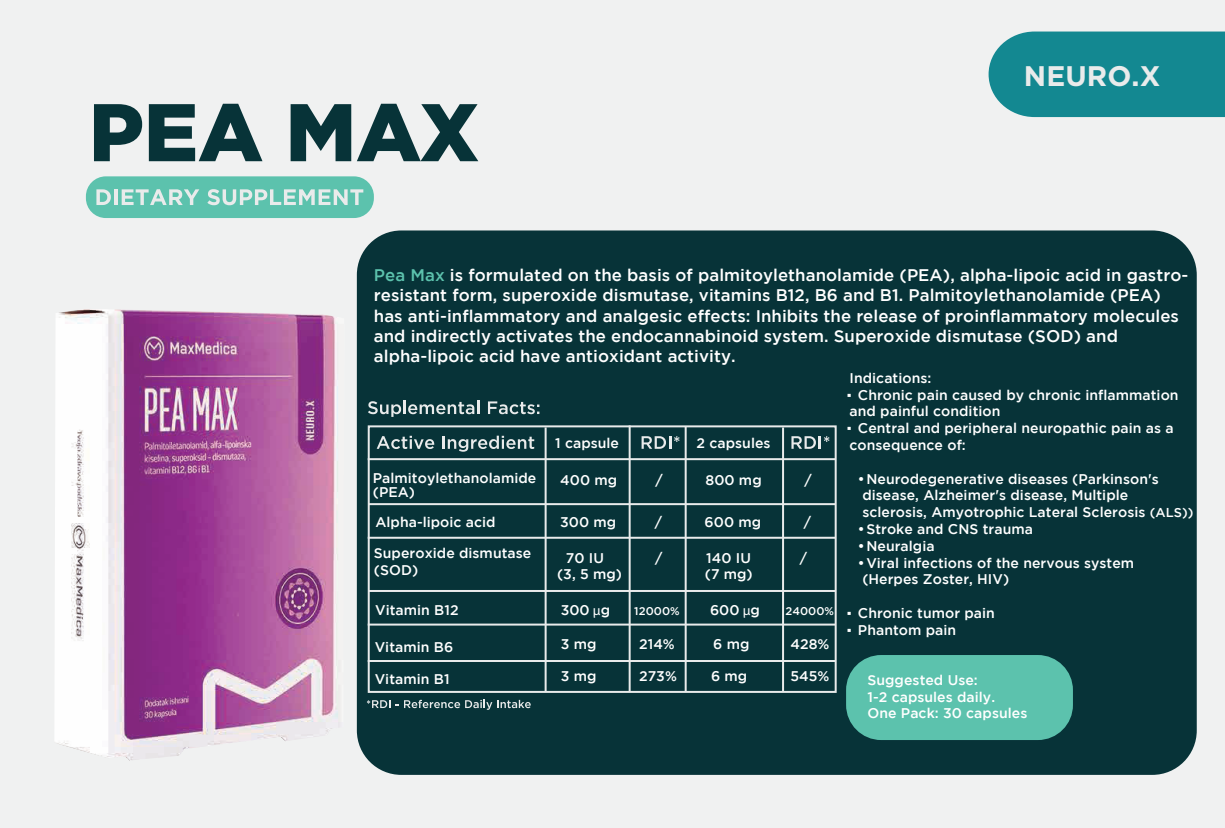
<style>
.page{position:relative;width:1225px;height:828px;background:#f0f1f1}
.page>*{position:absolute;margin:0;border:0;box-sizing:border-box;transform-origin:0 0}
.t1{font:900 81.4px "Gotham";color:#073338}
.t2{font:700 28.2px "Gotham";letter-spacing:.005em;color:#e9ebeb}
.t3{font:500 16.8px/20.2px "Gotham";letter-spacing:.005em;color:#fff}
.t4{font:500 14px/16.8px "Gotham";letter-spacing:.005em;color:#fff}
.t5{font:500 11.2px "Gotham";letter-spacing:.005em;color:#fff}
.s1{color:#5cc2ad}
.s2{font-family:"Times New Roman";font-weight:400}
.s3{font-size:12.8px}
.s4{font-family:"Myriad Pro";font-weight:400}
</style>
<div class="page">
<div style="left:86px;top:176px;width:288px;height:42px;background:#5cc2ad;border-radius:20px"></div>
<svg style="left:96px;top:189px;width:15px;height:16px"></svg>
<hr style="left:114px;top:189px;width:4px;height:16px;background:#e9ebeb">
<svg style="left:122px;top:189px;width:77px;height:16px"></svg>
<svg style="left:207px;top:189px;width:156px;height:16px"></svg>
<div style="left:988px;top:32px;width:237px;height:85px;background:#138891"></div>
<div style="left:357px;top:230px;width:839px;height:545px;background:#073338;border-radius:44px"></div>
<img style="left:55px;top:309px;width:283px;height:451px">
<svg style="left:368px;top:401px;width:111px;height:16px"></svg>
<svg style="left:488px;top:401px;width:51px;height:13px"></svg>
<svg style="left:377px;top:436px;width:57px;height:13px"></svg>
<svg style="left:442px;top:436px;width:92px;height:16px"></svg>
<svg style="left:791px;top:436px;width:38px;height:13px"></svg>
<svg style="left:641px;top:436px;width:38px;height:13px"></svg>
<div style="left:368px;top:425px;width:468px;height:268px;border:2px solid #e9ebeb"></div>
<hr style="left:369px;top:503px;width:466px;height:2px;background:#e9ebeb">
<hr style="left:544px;top:427px;width:2px;height:265px;background:#e9ebeb">
<hr style="left:628px;top:425px;width:2px;height:267px;background:#e9ebeb">
<hr style="left:684px;top:427px;width:2px;height:265px;background:#e9ebeb">
<hr style="left:368px;top:537px;width:467px;height:2px;background:#e9ebeb">
<hr style="left:368px;top:458px;width:467px;height:2px;background:#e9ebeb">
<hr style="left:368px;top:623px;width:467px;height:2px;background:#e9ebeb">
<hr style="left:369px;top:590px;width:466px;height:2px;background:#e9ebeb">
<hr style="left:368px;top:660px;width:467px;height:2px;background:#e9ebeb">
<hr style="left:782px;top:427px;width:2px;height:264px;background:#e9ebeb">
<svg style="left:367px;top:700px;width:164px;height:10px"></svg>
<div style="left:846px;top:655px;width:227px;height:85px;background:#5cc2ad;border-radius:35px"></div>
<img style="left:1184px;top:263px;width:13px;height:498px">
<h1 class="t1" style="left:89px;top:85px;width:392px">PEA MAX</h1>
<h2 class="t2" style="left:1024px;top:60px;width:138px">NEURO.X</h2>
<p class="t3" style="left:374px;top:265px;width:816px"><span class="s1">Pea Max</span> is formulated on the basis of palmitoylethanolamide (PEA), alpha-lipoic acid in gastro&shy;resistant form, superoxide dismutase, vitamins B12, B6 and B1. Palmitoylethanolamide (PEA) has anti-inflammatory and analgesic effects: Inhibits the release of proinflammatory molecules and indirectly activates the endocannabinoid system. Superoxide dismutase (SOD) and alpha-lipoic acid have antioxidant activity.</p>
<p class="t4" style="left:849px;top:369px;width:83px">Indications:</p>
<p class="t4" style="left:846px;top:386px;width:333px"><span class="s2">▪</span> Chronic pain caused by chronic inflammation and painful condition</p>
<p class="t4" style="left:846px;top:419px;width:328px"><span class="s2">▪</span> Central and peripheral neuropathic pain as a consequence of:</p>
<p class="t4" style="left:862px;top:470px;width:333px;text-indent:-4px">•Neurodegenerative diseases (Parkinson's disease, Alzheimer's disease, Multiple sclerosis, Amyotrophic Lateral Sclerosis <span class="s3">(ALS))</span></p>
<p class="t4" style="left:858px;top:520px;width:176px">•Stroke and CNS trauma</p>
<p class="t4" style="left:858px;top:537px;width:78px">•Neuralgia</p>
<p class="t4" style="left:862px;top:554px;width:273px;text-indent:-4px">•Viral infections of the nervous system (Herpes Zoster, HIV)</p>
<p class="t4" style="left:846px;top:604px;width:150px"><span class="s2">▪</span> Chronic tumor pain</p>
<p class="t4" style="left:846px;top:621px;width:111px"><span class="s2">▪</span> Phantom pain</p>
<p class="t4" style="left:555px;top:434px;width:65px">1 capsule</p>
<p class="t4" style="left:696px;top:434px;width:75px">2 capsules</p>
<p class="t4" style="left:373px;top:470px;width:165px;line-height:14.6px">Palmitoylethanolamide (PEA)</p>
<p class="t4" style="left:560px;top:471px;width:58px">400 mg</p>
<p class="t4" style="left:655px;top:471px;width:9px">/</p>
<p class="t4" style="left:705px;top:471px;width:58px">800 mg</p>
<p class="t4" style="left:804px;top:471px;width:9px">/</p>
<p class="t4" style="left:560px;top:513px;width:58px">300 mg</p>
<p class="t4" style="left:654px;top:513px;width:9px">/</p>
<p class="t4" style="left:704px;top:513px;width:58px">600 mg</p>
<p class="t4" style="left:804px;top:513px;width:9px">/</p>
<p class="t4" style="left:566px;top:549px;width:40px">70 IU</p>
<p class="t4" style="left:655px;top:549px;width:9px">/</p>
<p class="t4" style="left:706px;top:549px;width:46px">140 IU</p>
<p class="t4" style="left:799px;top:549px;width:9px">/</p>
<p class="t4" style="left:375px;top:513px;width:122px">Alpha-lipoic acid</p>
<p class="t4" style="left:374px;top:544px;width:159px">Superoxide dismutase (SOD)</p>
<p class="t4" style="left:375px;top:601px;width:85px">Vitamin B12</p>
<p class="t4" style="left:375px;top:638px;width:80px">Vitamin B6</p>
<p class="t4" style="left:375px;top:670px;width:76px">Vitamin B1</p>
<p class="t4" style="left:557px;top:565px;width:66px">(3, 5 mg)</p>
<p class="t4" style="left:705px;top:565px;width:49px">(7 mg)</p>
<p class="t4" style="left:561px;top:601px;width:51px">300 <span class="s4">µ</span>g</p>
<p class="t5" style="left:634px;top:604px;width:47px">12000%</p>
<p class="t4" style="left:710px;top:601px;width:51px">600 <span class="s4">µ</span>g</p>
<p class="t5" style="left:785px;top:604px;width:50px">24000%</p>
<p class="t4" style="left:561px;top:635px;width:37px">3 mg</p>
<p class="t4" style="left:639px;top:635px;width:37px">214%</p>
<p class="t4" style="left:713px;top:635px;width:38px">6 mg</p>
<p class="t4" style="left:790px;top:635px;width:40px">428%</p>
<p class="t4" style="left:561px;top:668px;width:37px">3 mg</p>
<p class="t4" style="left:639px;top:668px;width:39px">273%</p>
<p class="t4" style="left:711px;top:668px;width:38px">6 mg</p>
<p class="t4" style="left:790px;top:668px;width:40px">545%</p>
<p class="t4" style="left:867px;top:671px;width:161px">Suggested Use:<br>1-2 capsules daily.<br>One Pack: 30 capsules</p>
</div>
